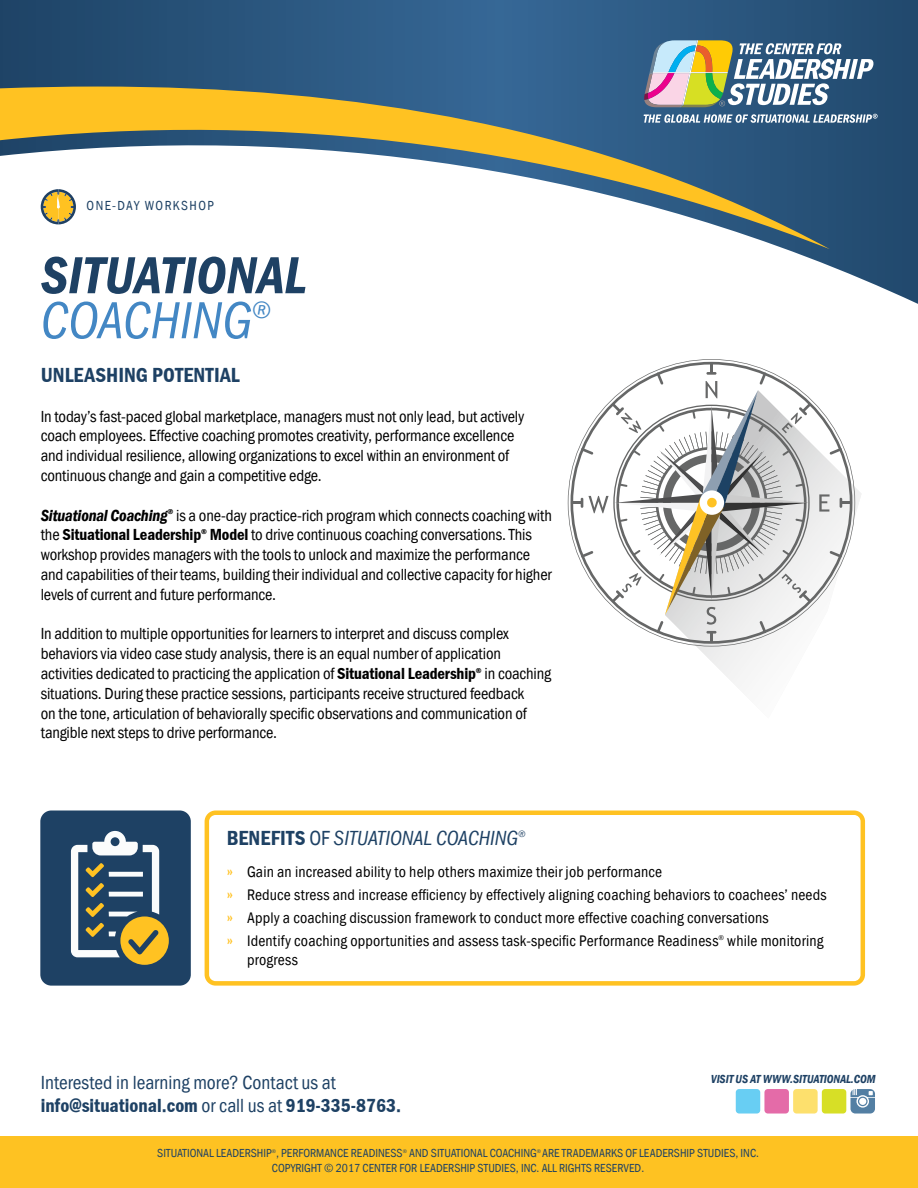
<style>
.page{position:relative;width:918px;height:1188px;background:#fff}
.page>*{position:absolute;margin:0;border:0;box-sizing:border-box;transform-origin:0 0}
.Benefits{font:54px "Franklin Gothic URW Con Dem Ita";color:#1e4164}
.Benefits-2{font:54px "Franklin Gothic URW Con Boo Ita";color:#4387c4}
.Benefits-3{font:21px "Franklin Gothic URW Con Boo Ita";color:#1e4164}
.Benefits-4{font:21px "Franklin Gothic URW Con Dem";color:#1e4164}
.Benefits-5{font:19.5px "Franklin Gothic URW Con Dem";color:#1e4164}
.Benefits-6{font:19.5px "Franklin Gothic URW Con Boo";color:#1e4164}
.Benefits-7{font:16.5px/19.8px "Franklin Gothic URW Con Boo";letter-spacing:-.01em;color:#000}
.Benefits-8{font:16.5px "Franklin Gothic URW Con Dem Ita";letter-spacing:-.01em;color:#000}
.t1{font:15.75px "Franklin Gothic URW Con Boo";letter-spacing:.01em;color:#000}
.Benefits-9{font:13.5px "Franklin Gothic URW Con Boo";letter-spacing:.11em;color:#1e4164}
.Benefits-10{font:12px "Franklin Gothic URW Con Boo";color:#1e4164}
.Benefits-11{font:12px "Franklin Gothic URW Con Dem Ita";letter-spacing:-.01em;color:#1e4164}
.Benefits-12{font:7.35px "Franklin Gothic URW Con Dem";color:#000}
.Benefits-13{font:7.35px "Franklin Gothic URW Con Dem Ita";color:#000}
.t2{font:7.05px "Franklin Gothic URW Con Boo";color:#000}
.Benefits-14{font:5.4px "Franklin Gothic URW Con Boo";color:#1e4164}
.s1{font-family:"Franklin Gothic URW Con Dem"}
.s2{font-family:"Franklin Gothic URW Con Boo"}
.s3{font-size:18px;color:#ffc222}
</style>
<div class="page">
<svg style="left:0;top:0;width:918px;height:304px"></svg>
<svg style="left:0;top:87px;width:830px;height:162px"></svg>
<svg style="left:696px;top:488px;width:165px;height:195px"></svg>
<svg style="left:568px;top:359px;width:287px;height:287px"></svg>
<svg style="left:571px;top:362px;width:281px;height:282px"></svg>
<svg style="left:811px;top:372px;width:31px;height:262px"></svg>
<svg style="left:841px;top:501px;width:10px;height:3px"></svg>
<svg style="left:830px;top:551px;width:12px;height:7px"></svg>
<svg style="left:830px;top:448px;width:12px;height:7px"></svg>
<svg style="left:819px;top:494px;width:11px;height:18px"></svg>
<svg style="left:572px;top:363px;width:239px;height:279px"></svg>
<svg style="left:41px;top:189px;width:35px;height:35px"></svg>
<div style="left:40px;top:811px;width:151px;height:175px;background:#1e4164;border-radius:11px"></div>
<img style="left:71px;top:831px;width:88px;height:126px">
<img style="left:120px;top:916px;width:49px;height:49px">
<svg style="left:205px;top:811px;width:660px;height:175px"></svg>
<div style="left:0;top:1137px;width:918px;height:51px;background:#fec222"></div>
<div style="left:736px;top:1089px;width:24px;height:25px;background:#68cef3;border-radius:3px"></div>
<div style="left:793px;top:1089px;width:25px;height:25px;background:#fde06d;border-radius:3px"></div>
<div style="left:764px;top:1089px;width:25px;height:25px;background:#e46ba8;border-radius:3px"></div>
<div style="left:822px;top:1089px;width:24px;height:25px;background:#d7df26;border-radius:3px"></div>
<svg style="left:851px;top:1089px;width:24px;height:25px"></svg>
<svg style="left:643px;top:40px;width:231px;height:67px"></svg>
<svg style="left:644px;top:114px;width:234px;height:9px"></svg>
<p class="Benefits-9" style="left:87px;top:197px;width:129px">ONE-DAY WORKSHOP</p>
<p class="Benefits" style="left:41px;top:245px;width:267px">SITUATIONAL</p>
<p class="Benefits-2" style="left:41px;top:291px;width:232px">COACHING<sup>®</sup></p>
<p class="Benefits-4" style="left:41px;top:361px;width:201px">UNLEASHING POTENTIAL</p>
<p class="Benefits-7" style="left:41px;top:406px;width:485px">In today’s fast-paced global marketplace, managers must not only lead, but actively coach employees. Effective coaching promotes creativity, performance excellence and individual resilience, allowing organizations to excel within an environment of continuous change and gain a competitive edge.</p>
<p class="Benefits-8" style="left:41px;top:506px;width:129px">Situational Coaching</p>
<p class="Benefits-13" style="left:168px;top:508px;width:7px">®</p>
<p class="Benefits-7" style="left:41px;top:505px;width:513px;text-indent:135px">is a one-day practice-rich program which connects coaching with the <span class="s1">Situational Leadership</span></p>
<p class="Benefits-12" style="left:201px;top:527px;width:7px">®</p>
<p class="Benefits-7" style="left:41px;top:525px;width:512px;text-indent:169px"><span class="s1">Model</span> to drive continuous coaching conversations. This workshop provides managers with the tools to unlock and maximize the performance and capabilities of their teams, building their individual and collective capacity for higher levels of current and future performance.</p>
<p class="Benefits-7" style="left:41px;top:624px;width:470px">In addition to multiple opportunities for learners to interpret and discuss complex behaviors via video case study analysis, there is an equal number of application activities dedicated to practicing the application of <span class="s1">Situational Leadership</span></p>
<p class="Benefits-12" style="left:476px;top:665px;width:7px">®</p>
<p class="Benefits-7" style="left:41px;top:663px;width:512px;text-indent:444px">in coaching situations. During these practice sessions, participants receive structured feedback<br>on the tone, articulation of behaviorally specific observations and communication of tangible next steps to drive performance.</p>
<p class="Benefits-3" style="left:227px;top:826px;width:300px"><span class="s1">BENEFITS</span> <span class="s2">OF</span> SITUATIONAL COACHING<sup>®</sup></p>
<p class="t1" style="left:227px;top:862px;width:437px"><span class="s3">»</span> Gain an increased ability to help others maximize their job performance</p>
<p class="t1" style="left:227px;top:885px;width:601px"><span class="s3">»</span> Reduce stress and increase efficiency by effectively aligning coaching behaviors to coachees’ needs</p>
<p class="t1" style="left:227px;top:908px;width:543px"><span class="s3">»</span> Apply a coaching discussion framework to conduct more effective coaching conversations</p>
<p class="t1" style="left:227px;top:931px;width:493px"><span class="s3">»</span> Identify coaching opportunities and assess task-specific Performance Readiness</p>
<p class="t2" style="left:719px;top:934px;width:7px">®</p>
<p class="t1" style="left:727px;top:931px;width:98px">while monitoring</p>
<p class="t1" style="left:247px;top:950px;width:52px">progress</p>
<p class="Benefits-11" style="left:711px;top:1072px;width:166px">VISIT US AT WWW.SITUATIONAL.COM</p>
<p class="Benefits-6" style="left:41px;top:1071px;width:297px">Interested in learning more? Contact us at</p>
<p class="Benefits-5" style="left:41px;top:1093px;width:362px">info@situational.com <span class="s2">or call us at</span> 919-335-8763.</p>
<p class="Benefits-10" style="left:157px;top:1146px;width:247px">SITUATIONAL LEADERSHIP , PERFORMANCE READINESS</p>
<p class="Benefits-14" style="left:272px;top:1148px;width:6px">®</p>
<p class="Benefits-14" style="left:403px;top:1148px;width:6px">®</p>
<p class="Benefits-10" style="left:409px;top:1146px;width:351px">AND SITUATIONAL COACHING ARE TRADEMARKS OF LEADERSHIP STUDIES, INC.</p>
<p class="Benefits-14" style="left:537px;top:1148px;width:6px">®</p>
<p class="Benefits-10" style="left:272px;top:1160px;width:374px">COPYRIGHT © 2017 CENTER FOR LEADERSHIP STUDIES, INC. ALL RIGHTS RESERVED.</p>
</div>
